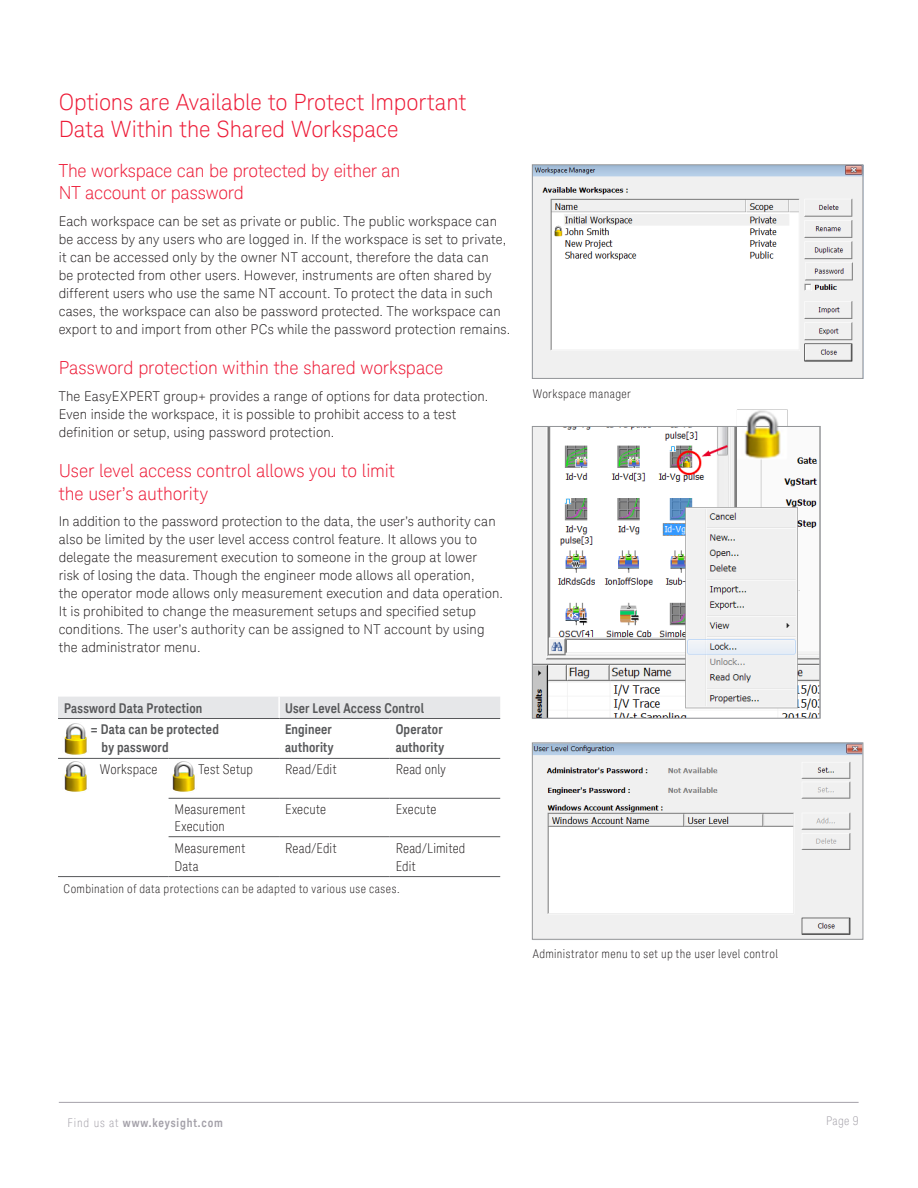
<style>
.page{position:relative;width:918px;height:1188px;background:#fff}
.page>*{position:absolute;margin:0;border:0;box-sizing:border-box;transform-origin:0 0}
.K_Heading_1{font:300 22.5px/27px "Keysight Sans";letter-spacing:-.005em;color:#ed1a36}
.K_Heading_2{font:300 18px/22.5px "Keysight Sans";letter-spacing:-.005em;color:#ed1a36}
.K_Body_Text{font:300 13.5px/18px "Keysight Sans";letter-spacing:.01em;color:#231f20}
.K_Table_Text{font:300 condensed 13.5px/18px "Keysight Sans";letter-spacing:.01em;color:#231f20}
.K_Table_Text-2{font:700 13.5px/18px "Keysight Sans Condensed";letter-spacing:.015em;color:#57585a}
.K_Body_Text-2{font:300 condensed 12px "Keysight Sans";letter-spacing:.04em;color:#231f20}
.t1{font:700 12px "Keysight Sans Condensed";letter-spacing:.07em;color:#a4a1a9}
.t2{font:300 condensed 12px "Keysight Sans";color:#a4a1a9}
.s1{font-family:"Keysight Sans";font-weight:300;font-stretch:condensed}
</style>
<div class="page">
<hr style="left:59px;top:1102px;width:800px;height:1px;background:#a4a1a9">
<img style="left:534px;top:166px;width:327px;height:211px">
<img style="left:534px;top:744px;width:327px;height:194px">
<div style="left:58px;top:697px;width:442px;height:21px;background:#e6e7e9"></div>
<hr style="left:279px;top:758px;width:111px;height:1px;background:#57585a">
<hr style="left:390px;top:758px;width:110px;height:1px;background:#57585a">
<hr style="left:169px;top:798px;width:110px;height:1px;background:#57585a">
<hr style="left:279px;top:798px;width:111px;height:1px;background:#57585a">
<hr style="left:390px;top:798px;width:110px;height:1px;background:#57585a">
<hr style="left:169px;top:836px;width:110px;height:1px;background:#57585a">
<hr style="left:279px;top:836px;width:111px;height:1px;background:#57585a">
<hr style="left:390px;top:836px;width:110px;height:1px;background:#57585a">
<hr style="left:169px;top:876px;width:110px;height:1px;background:#57585a">
<hr style="left:279px;top:876px;width:111px;height:1px;background:#57585a">
<hr style="left:390px;top:876px;width:110px;height:1px;background:#57585a">
<hr style="left:279px;top:718px;width:111px;height:1px;background:#57585a">
<hr style="left:390px;top:718px;width:110px;height:1px;background:#57585a">
<hr style="left:278px;top:697px;width:2px;height:21px;background:#fff">
<hr style="left:58px;top:718px;width:111px;height:1px;background:#57585a">
<hr style="left:169px;top:718px;width:110px;height:1px;background:#57585a">
<hr style="left:169px;top:758px;width:110px;height:1px;background:#57585a">
<hr style="left:58px;top:758px;width:111px;height:1px;background:#57585a">
<hr style="left:58px;top:876px;width:111px;height:1px;background:#57585a">
<img style="left:64px;top:723px;width:23px;height:32px">
<img style="left:64px;top:761px;width:23px;height:31px">
<img style="left:172px;top:761px;width:23px;height:31px">
<div style="left:532px;top:164px;width:331px;height:215px;border:1px solid #939598"></div>
<div style="left:532px;top:742px;width:331px;height:198px;border:1px solid #939598"></div>
<svg style="left:532px;top:426px;width:289px;height:293px"></svg>
<svg style="left:756px;top:426px;width:14px;height:1px"></svg>
<p class="K_Heading_1" style="left:59px;top:89px;width:409px">Options are Available to Protect Important<br>Data Within the Shared Workspace</p>
<p class="K_Heading_2" style="left:59px;top:159px;width:343px">The workspace can be protected by either an<br>NT account or password</p>
<p class="K_Body_Text" style="left:59px;top:212px;width:453px">Each workspace can be set as private or public. The public workspace can be access by any users who are logged in. If the workspace is set to private, it can be accessed only by the owner NT account, therefore the data can<br>be protected from other users. However, instruments are often shared by different users who use the same NT account. To protect the data in such cases, the workspace can also be password protected. The workspace can export to and import from other PCs while the password protection remains.</p>
<p class="K_Heading_2" style="left:59px;top:356px;width:386px">Password protection within the shared workspace</p>
<p class="K_Body_Text" style="left:59px;top:387px;width:431px">The EasyEXPERT group+ provides a range of options for data protection.<br>Even inside the workspace, it is possible to prohibit access to a test definition or setup, using password protection.</p>
<p class="K_Heading_2" style="left:59px;top:460px;width:338px">User level access control allows you to limit the user’s authority</p>
<p class="K_Body_Text" style="left:59px;top:512px;width:446px">In addition to the password protection to the data, the user’s authority can also be limited by the user level access control feature. It allows you to delegate the measurement execution to someone in the group at lower<br>risk of losing the data. Though the engineer mode allows all operation,<br>the operator mode allows only measurement execution and data operation.<br>It is prohibited to change the measurement setups and specified setup conditions. The user’s authority can be assigned to NT account by using the administrator menu.</p>
<p class="K_Table_Text-2" style="left:64px;top:699px;width:140px">Password Data Protection</p>
<p class="K_Table_Text-2" style="left:285px;top:699px;width:140px">User Level Access Control</p>
<p class="K_Table_Text-2" style="left:102px;top:721px;width:119px;text-indent:-11px">= Data can be protected by password</p>
<p class="K_Table_Text-2" style="left:285px;top:721px;width:50px">Engineer authority</p>
<p class="K_Table_Text-2" style="left:396px;top:721px;width:50px">Operator authority</p>
<p class="K_Table_Text" style="left:100px;top:761px;width:59px">Workspace</p>
<p class="K_Table_Text" style="left:199px;top:761px;width:56px">Test Setup</p>
<p class="K_Table_Text" style="left:285px;top:761px;width:53px">Read/Edit</p>
<p class="K_Table_Text" style="left:396px;top:761px;width:52px">Read only</p>
<p class="K_Table_Text" style="left:175px;top:801px;width:72px;line-height:16.5px">Measurement<br>Execution</p>
<p class="K_Table_Text" style="left:285px;top:800px;width:42px">Execute</p>
<p class="K_Table_Text" style="left:396px;top:800px;width:42px">Execute</p>
<p class="K_Table_Text" style="left:175px;top:839px;width:72px">Measurement<br>Data</p>
<p class="K_Table_Text" style="left:285px;top:839px;width:53px">Read/Edit</p>
<p class="K_Table_Text" style="left:396px;top:839px;width:71px">Read/Limited<br>Edit</p>
<p class="K_Body_Text-2" style="left:64px;top:882px;width:338px">Combination of data protections can be adapted to various use cases.</p>
<p class="K_Body_Text-2" style="left:533px;top:386px;width:100px">Workspace manager</p>
<p class="K_Body_Text-2" style="left:533px;top:947px;width:247px">Administrator menu to set up the user level control</p>
<p class="t1" style="left:68px;top:1115px;width:157px"><span class="s1">Find us at</span> www.keysight.com</p>
<p class="t2" style="left:826px;top:1113px;width:34px">Page 9</p>
</div>
